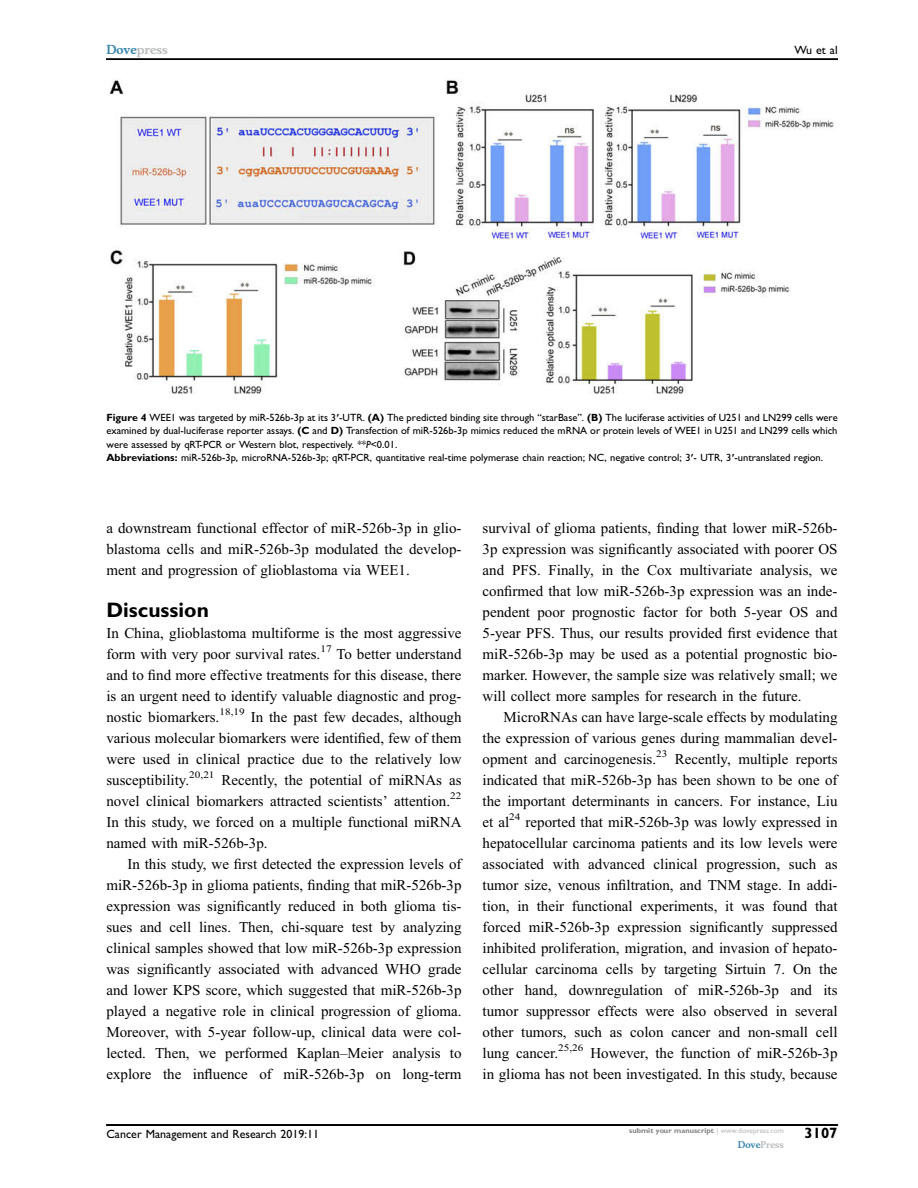
<style>
.page{position:relative;width:918px;height:1188px;background:#fff}
.page>*{position:absolute;margin:0;border:0;box-sizing:border-box;transform-origin:0 0}
.t1{font:21px "Adv T Tdd 0 b 0455.B";color:#000}
.t2{font:15px/21px "Adv OT5843 c 571";color:#000;text-align:justify}
.t3{font:15px "Adv T Tdd 0 b 0455.B";color:#000}
.t4{font:12px "Adv TT96740 c 24";color:#000}
.t5{font:12px "Adv OT14 f 6 c 37 d";color:#b8babc}
.t6{font:10.5px/13.5px "Adv TT96740 c 24";color:#000}
.t7{font:9px "Adv OT14 f 6 c 37 d";color:#b8babc}
.t8{font:7.5px "Adv T Tdd 0 b 0455.B";color:#808285}
.s1{color:#3785ad}
.s2{font-family:"Adv T Tdd 0 b 0455.B"}
.s3{font-family:"Adv OT2 cba 4 af 3.B"}
.s4{font-style:inherit}
.s5{font-family:"Adv TT27336364.I"}
.s6{font-family:"Adv OT5843 c 571+fb"}
.s7{font-family:"Adv TT96740 c 24";color:#b8babc}
</style>
<div class="page">
<img style="left:111px;top:80px;width:722px;height:313px">
<hr style="left:106px;top:59px;width:732px;height:1px;background:#000">
<hr style="left:106px;top:1125px;width:732px;height:1px;background:#000">
<p class="t5" style="left:106px;top:44px;width:63px"><span class="s1">Dove</span>press</p>
<p class="t4" style="left:795px;top:45px;width:45px">Wu et al</p>
<p class="t6" style="left:106px;top:412px;width:733px"><span class="s2">Figure 4</span> WEE1 was targeted by miR-526b-3p at its 3<span class="s3">ʹ</span>-UTR. <span class="s2">(A)</span> The predicted binding site through <span class="s4">“</span>starBase<span class="s4">”</span>. <span class="s2">(B)</span> The luciferase activities of U251 and LN299 cells were examined by dual-luciferase reporter assays. <span class="s2">(C</span> and <span class="s2">D)</span> Transfection of miR-526b-3p mimics reduced the mRNA or protein levels of WEE1 in U251 and LN299 cells which were assessed by qRT-PCR or Western blot, respectively. **<span class="s5">P</span>&lt;0.01.<br><span class="s2">Abbreviations:</span> miR-526b-3p, microRNA-526b-3p; qRT-PCR, quantitative real-time polymerase chain reaction; NC, negative control; 3<span class="s3">ʹ</span>- UTR, 3<span class="s3">ʹ</span>-untranslated region.</p>
<p class="t2" style="left:106px;top:519px;width:357px">a downstream functional effector of miR-526b-3p in glio&shy;blastoma cells and miR-526b-3p modulated the develop&shy;ment and progression of glioblastoma via WEE1.</p>
<h1 class="t1" style="left:106px;top:603px;width:104px">Discussion</h1>
<p class="t2" style="left:106px;top:624px;width:357px">In China, glioblastoma multiforme is the most aggressive form with very poor survival rates.<sup>17</sup> To better understand and to <span class="s6">fi</span>nd more effective treatments for this disease, there is an urgent need to identify valuable diagnostic and prog&shy;nostic biomarkers.<sup>18,19</sup> In the past few decades, although various molecular biomarkers were identi<span class="s6">fi</span>ed, few of them were used in clinical practice due to the relatively low susceptibility.<sup>20,21</sup> Recently, the potential of miRNAs as novel clinical biomarkers attracted scientists<span class="s4">’</span> attention.<sup>22<br></sup>In this study, we forced on a multiple functional miRNA named with miR-526b-3p.</p>
<p class="t2" style="left:106px;top:855px;width:357px;text-indent:21px">In this study, we <span class="s6">fi</span>rst detected the expression levels of miR-526b-3p in glioma patients, <span class="s6">fi</span>nding that miR-526b-3p expression was signi<span class="s6">fi</span>cantly reduced in both glioma tis&shy;sues and cell lines. Then, chi-square test by analyzing clinical samples showed that low miR-526b-3p expression was signi<span class="s6">fi</span>cantly associated with advanced WHO grade and lower KPS score, which suggested that miR-526b-3p played a negative role in clinical progression of glioma.<br>Moreover, with 5-year follow-up, clinical data were col&shy;lected. Then, we performed Kaplan<span class="s4">–</span>Meier analysis to explore the in<span class="s6">fl</span>uence of miR-526b-3p on long-term</p>
<p class="t2" style="left:483px;top:519px;width:357px">survival of glioma patients, <span class="s6">fi</span>nding that lower miR-526b-3p expression was signi<span class="s6">fi</span>cantly associated with poorer OS and PFS. Finally, in the Cox multivariate analysis, we con<span class="s6">fi</span>rmed that low miR-526b-3p expression was an inde&shy;pendent poor prognostic factor for both 5-year OS and 5-year PFS. Thus, our results provided <span class="s6">fi</span>rst evidence that miR-526b-3p may be used as a potential prognostic bio&shy;marker. However, the sample size was relatively small; we will collect more samples for research in the future.</p>
<p class="t2" style="left:483px;top:708px;width:357px;text-indent:21px">MicroRNAs can have large-scale effects by modulating the expression of various genes during mammalian devel&shy;opment and carcinogenesis.<sup>23</sup> Recently, multiple reports indicated that miR-526b-3p has been shown to be one of the important determinants in cancers. For instance, Liu et al<sup>24</sup> reported that miR-526b-3p was lowly expressed in hepatocellular carcinoma patients and its low levels were associated with advanced clinical progression, such as tumor size, venous in<span class="s6">fi</span>ltration, and TNM stage. In addi&shy;tion, in their functional experiments, it was found that forced miR-526b-3p expression signi<span class="s6">fi</span>cantly suppressed inhibited proliferation, migration, and invasion of hepato&shy;cellular carcinoma cells by targeting Sirtuin 7. On the other hand, downregulation of miR-526b-3p and its tumor suppressor effects were also observed in several other tumors, such as colon cancer and non-small cell lung cancer.<sup>25,26</sup> However, the function of miR-526b-3p in glioma has not been investigated. In this study, because</p>
<p class="t4" style="left:106px;top:1130px;width:214px">Cancer Management and Research 2019:11</p>
<p class="t8" style="left:629px;top:1128px;width:156px">submit your manuscript <span class="s7">| www.dovepress.com</span></p>
<p class="t7" style="left:738px;top:1141px;width:47px"><span class="s1">Dove</span>Press</p>
<p class="t3" style="left:804px;top:1128px;width:35px">3107</p>
</div>
